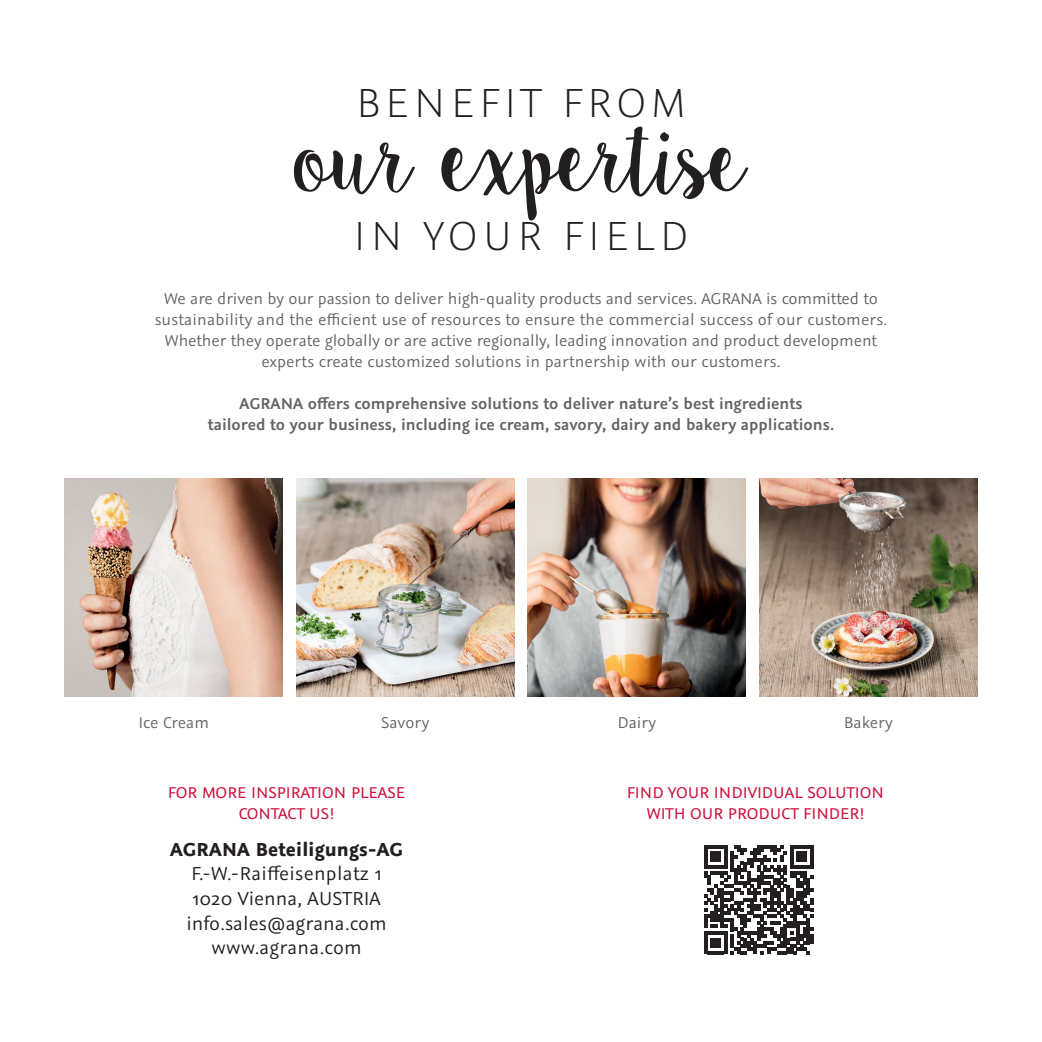
<style>
.page{position:relative;width:1042px;height:1042px;background:#fff}
.page>*{position:absolute;margin:0;border:0;box-sizing:border-box;transform-origin:0 0}
.t1{font:89.25px "Sweet Pea";letter-spacing:-.06em;color:#231f20}
.t2{font:300 45.5px "Graublau Sans";letter-spacing:.1em;color:#231f20}
.t3{font:21px/24.5px "Graublau Sans";letter-spacing:.005em;color:#231f20;text-align:center}
.t4{font:700 21px "Graublau Sans";letter-spacing:.01em;color:#231f20}
.t5{font:17.5px/21px "Graublau Sans";letter-spacing:-.005em;color:#636366;text-align:center}
.t6{font:600 17.5px/21px "Graublau Sans";color:#636366;text-align:center}
.t7{font:17.5px/21px "Graublau Sans";color:#cd123d;text-align:center}
</style>
<div class="page">
<img style="left:759px;top:478px;width:218px;height:218px">
<img style="left:64px;top:478px;width:219px;height:218px">
<img style="left:296px;top:478px;width:218px;height:218px">
<img style="left:527px;top:478px;width:219px;height:218px">
<svg style="left:704px;top:845px;width:109px;height:109px"></svg>
<h2 class="t2" style="left:356px;top:77px;width:332px">BENEFIT FROM</h2>
<h1 class="t1" style="left:293px;top:107px;width:457px">our expertise</h1>
<h2 class="t2" style="left:353px;top:210px;width:336px">IN YOUR FIELD</h2>
<p class="t5" style="left:155px;top:288px;width:734px">We are driven by our passion to deliver high-quality products and services. AGRANA is committed to sustainability and the efficient use of resources to ensure the commercial success of our customers.<br>Whether they operate globally or are active regionally, leading innovation and product development experts create customized solutions in partnership with our customers.</p>
<p class="t6" style="left:208px;top:393px;width:628px">AGRANA offers comprehensive solutions to deliver nature’s best ingredients<br>tailored to your business, including ice cream, savory, dairy and bakery applications.</p>
<p class="t5" style="left:138px;top:712px;width:72px">Ice Cream</p>
<p class="t5" style="left:381px;top:712px;width:50px">Savory</p>
<p class="t5" style="left:617px;top:712px;width:40px">Dairy</p>
<p class="t5" style="left:844px;top:712px;width:50px">Bakery</p>
<p class="t7" style="left:168px;top:782px;width:239px">FOR MORE INSPIRATION PLEASE<br>CONTACT US!</p>
<p class="t4" style="left:170px;top:836px;width:234px">AGRANA Beteiligungs-AG</p>
<p class="t3" style="left:186px;top:861px;width:202px">F.-W.-Raiffeisenplatz 1<br>1020 Vienna, AUSTRIA info.sales@agrana.com www.agrana.com</p>
<p class="t7" style="left:627px;top:782px;width:259px">FIND YOUR INDIVIDUAL SOLUTION<br>WITH OUR PRODUCT FINDER!</p>
</div>
